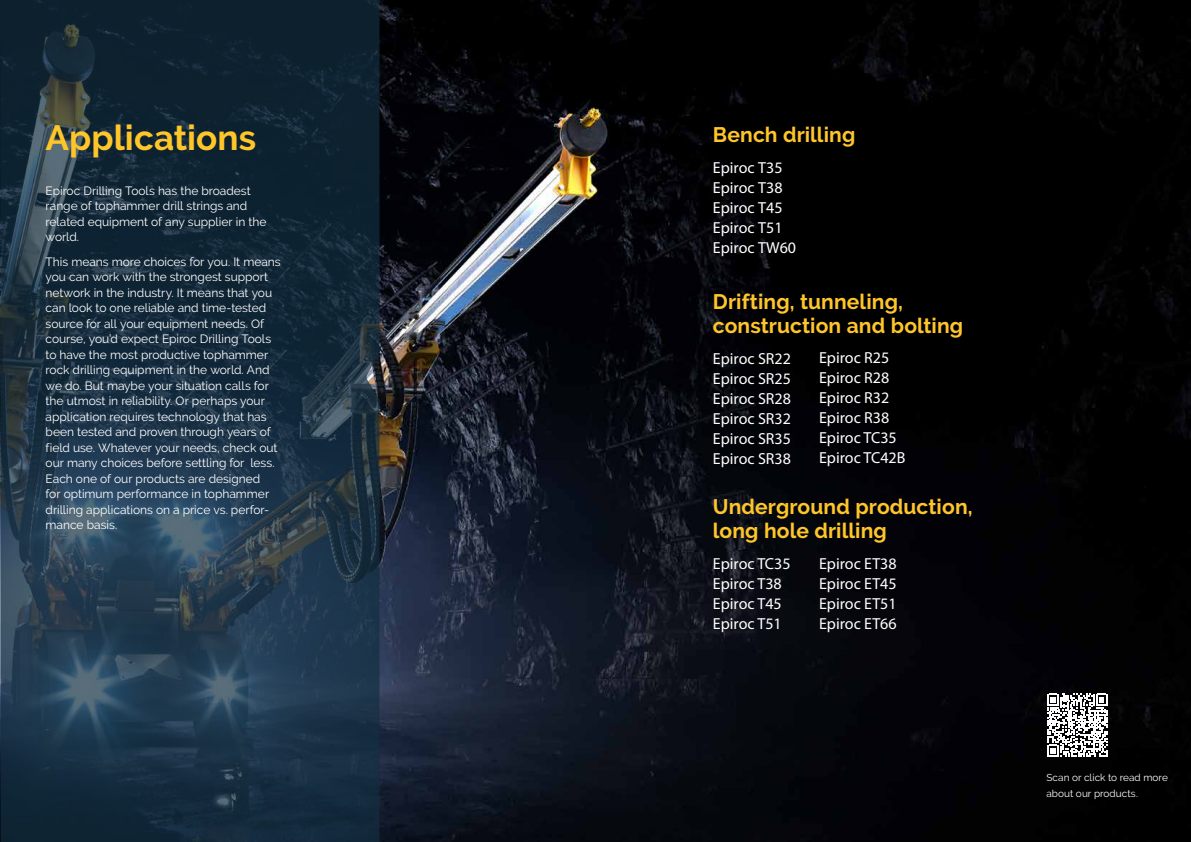
<style>
.page{position:relative;width:1191px;height:842px;background:#fff}
.page>*{position:absolute;margin:0;border:0;box-sizing:border-box;transform-origin:0 0}
.t1{font:700 35px "Raleway";color:#ffc62a}
.t2{font:700 21px/24px "Raleway";letter-spacing:.005em;color:#ffc62a}
.t3{font:16px/20px "Myriad Pro";color:#fff}
.t4{font:12px/15.5px "Raleway";letter-spacing:-.005em;color:#fff}
.t5{font:10px/15.5px "Raleway";letter-spacing:.005em;color:#fff}
</style>
<div class="page">
<img style="left:379px;top:0;width:812px;height:842px">
<svg style="left:0;top:0;width:379px;height:842px;background:#1b3143"></svg>
<svg style="left:1047px;top:694px;width:60px;height:62px"></svg>
<h1 class="t1" style="left:46px;top:118px;width:212px">Applications</h1>
<p class="t4" style="left:46px;top:183px;width:222px">Epiroc Drilling Tools has the broadest range of tophammer drill strings and related equipment of any supplier in the world.</p>
<p class="t4" style="left:46px;top:253px;width:237px">This means more choices for you. It means you can work with the strongest support network in the industry. It means that you can look to one reliable and time-tested source for all your equipment needs. Of course, you’d expect Epiroc Drilling Tools to have the most productive tophammer rock drilling equipment in the world. And we do. But maybe your situation calls for the utmost in reliability. Or perhaps your application requires technology that has been tested and proven through years of field use. Whatever your needs, check out our many choices before settling for less.<br>Each one of our products are designed<br>for optimum performance in tophammer drilling applications on a price vs. perfor&shy;mance basis.</p>
<h2 class="t2" style="left:713px;top:122px;width:144px">Bench drilling</h2>
<h3 class="t3" style="left:713px;top:158px;width:85px">Epiroc T35<br>Epiroc T38<br>Epiroc T45<br>Epiroc T51<br>Epiroc TW60</h3>
<h2 class="t2" style="left:713px;top:289px;width:252px">Drifting, tunneling, construction and bolting</h2>
<h3 class="t3" style="left:713px;top:348px;width:80px;text-align:justify">Epiroc SR22<br>Epiroc SR25<br>Epiroc SR28<br>Epiroc SR32<br>Epiroc SR35<br>Epiroc SR38</h3>
<h3 class="t3" style="left:819px;top:348px;width:88px">Epiroc R25<br>Epiroc R28<br>Epiroc R32<br>Epiroc R38<br>Epiroc TC35<br>Epiroc TC42B</h3>
<h2 class="t2" style="left:713px;top:495px;width:261px">Underground production, long hole drilling</h2>
<h3 class="t3" style="left:713px;top:554px;width:79px">Epiroc TC35<br>Epiroc T38<br>Epiroc T45<br>Epiroc T51</h3>
<h3 class="t3" style="left:819px;top:554px;width:79px;text-align:justify">Epiroc ET38<br>Epiroc ET45<br>Epiroc ET51<br>Epiroc ET66</h3>
<p class="t5" style="left:1046px;top:770px;width:123px">Scan or click to read more about our products.</p>
</div>
